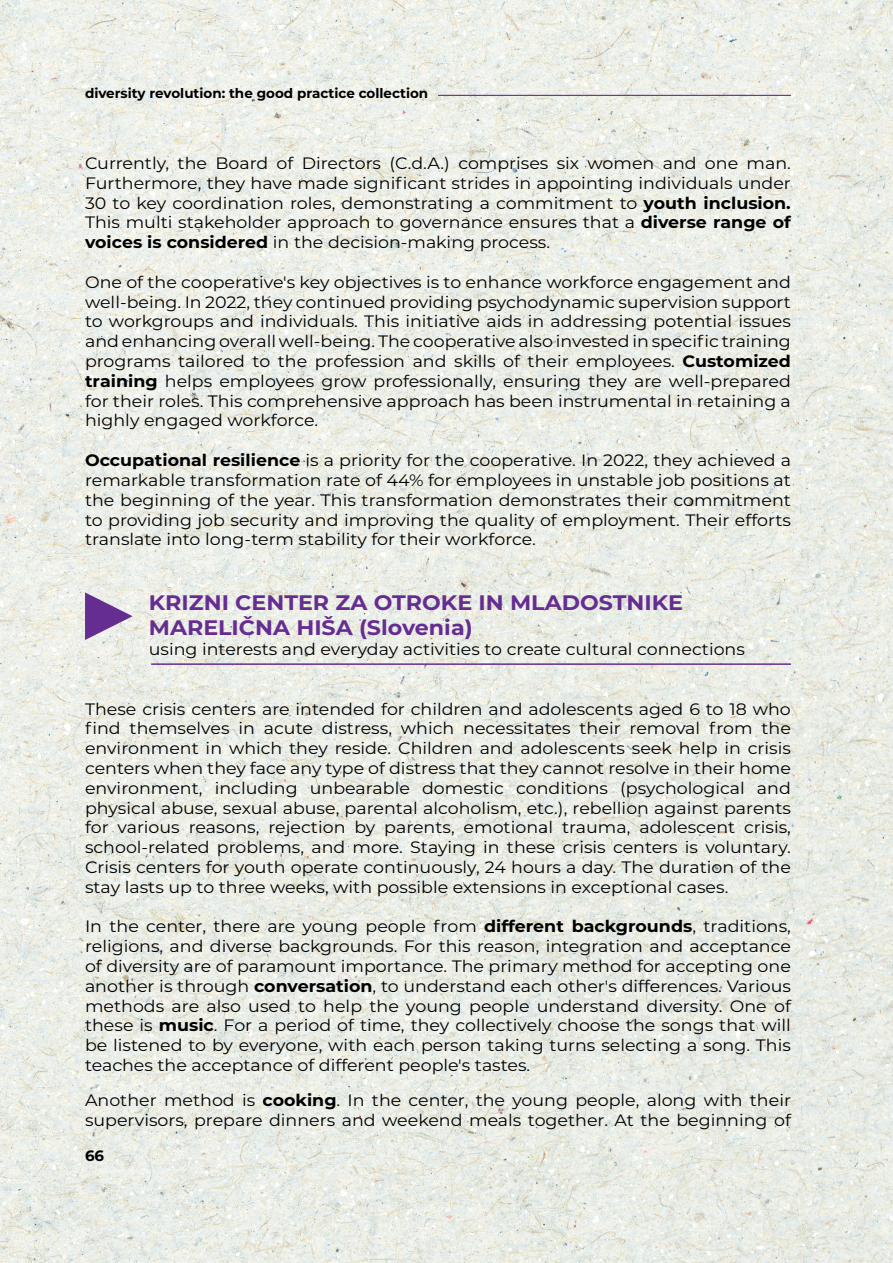
<style>
.page{position:relative;width:893px;height:1263px;background:#fff}
.page>*{position:absolute;margin:0;border:0;box-sizing:border-box;transform-origin:0 0}
.t1{font:700 21px/25.2px "Montserrat";color:#662d91;scale:1.06 1}
.t2{font:16.5px/19.8px "Montserrat";color:#000;text-align:justify;scale:1.06 1}
.t3{font:700 15px "Montserrat";color:#000}
.t4{font:700 13.5px "Montserrat";color:#000}
.s1{font-weight:700}
</style>
<div class="page">
<img style="left:0;top:0;width:893px;height:1263px">
<hr style="left:438px;top:95px;width:353px;height:1px;background:#662d91">
<hr style="left:151px;top:663px;width:640px;height:2px;background:#662d91">
<svg style="left:85px;top:592px;width:48px;height:48px;background:#aa8fbd"></svg>
<p class="t4" style="left:85px;top:84px;width:345px">diversity revolution: the good practice collection</p>
<p class="t2" style="left:85px;top:153px;width:667px">Currently, the Board of Directors (C.d.A.) comprises six women and one man.<br>Furthermore, they have made significant strides in appointing individuals under 30 to key coordination roles, demonstrating a commitment to <span class="s1">youth inclusion.<br></span>This multi stakeholder approach to governance ensures that a <span class="s1">diverse range of voices is considered</span> in the decision-making process.</p>
<p class="t2" style="left:85px;top:272px;width:667px">One of the cooperative's key objectives is to enhance workforce engagement and well-being. In 2022, they continued providing psychodynamic supervision support to workgroups and individuals. This initiative aids in addressing potential issues and enhancing overall well-being. The cooperative also invested in specific training programs tailored to the profession and skills of their employees. <span class="s1">Customized training</span> helps employees grow professionally, ensuring they are well-prepared for their roles. This comprehensive approach has been instrumental in retaining a highly engaged workforce.</p>
<p class="t2" style="left:85px;top:450px;width:667px"><span class="s1">Occupational resilience</span> is a priority for the cooperative. In 2022, they achieved a remarkable transformation rate of 44% for employees in unstable job positions at the beginning of the year. This transformation demonstrates their commitment to providing job security and improving the quality of employment. Their efforts translate into long-term stability for their workforce.</p>
<p class="t1" style="left:149px;top:589px;width:505px">KRIZNI CENTER ZA OTROKE IN MLADOSTNIKE<br>MARELIČNA HIŠA (Slovenia)</p>
<p class="t2" style="left:149px;top:639px;width:564px">using interests and everyday activities to create cultural connections</p>
<p class="t2" style="left:85px;top:698px;width:667px">These crisis centers are intended for children and adolescents aged 6 to 18 who find themselves in acute distress, which necessitates their removal from the environment in which they reside. Children and adolescents seek help in crisis centers when they face any type of distress that they cannot resolve in their home environment, including unbearable domestic conditions (psychological and physical abuse, sexual abuse, parental alcoholism, etc.), rebellion against parents for various reasons, rejection by parents, emotional trauma, adolescent crisis, school-related problems, and more. Staying in these crisis centers is voluntary.<br>Crisis centers for youth operate continuously, 24 hours a day. The duration of the stay lasts up to three weeks, with possible extensions in exceptional cases.</p>
<p class="t2" style="left:85px;top:916px;width:667px">In the center, there are young people from <span class="s1">different backgrounds</span>, traditions, religions, and diverse backgrounds. For this reason, integration and acceptance of diversity are of paramount importance. The primary method for accepting one another is through <span class="s1">conversation</span>, to understand each other's differences. Various methods are also used to help the young people understand diversity. One of these is <span class="s1">music</span>. For a period of time, they collectively choose the songs that will be listened to by everyone, with each person taking turns selecting a song. This teaches the acceptance of different people's tastes.</p>
<p class="t2" style="left:85px;top:1089px;width:667px">Another method is <span class="s1">cooking</span>. In the center, the young people, along with their supervisors, prepare dinners and weekend meals together. At the beginning of</p>
<p class="t3" style="left:85px;top:1145px;width:21px">66</p>
</div>
